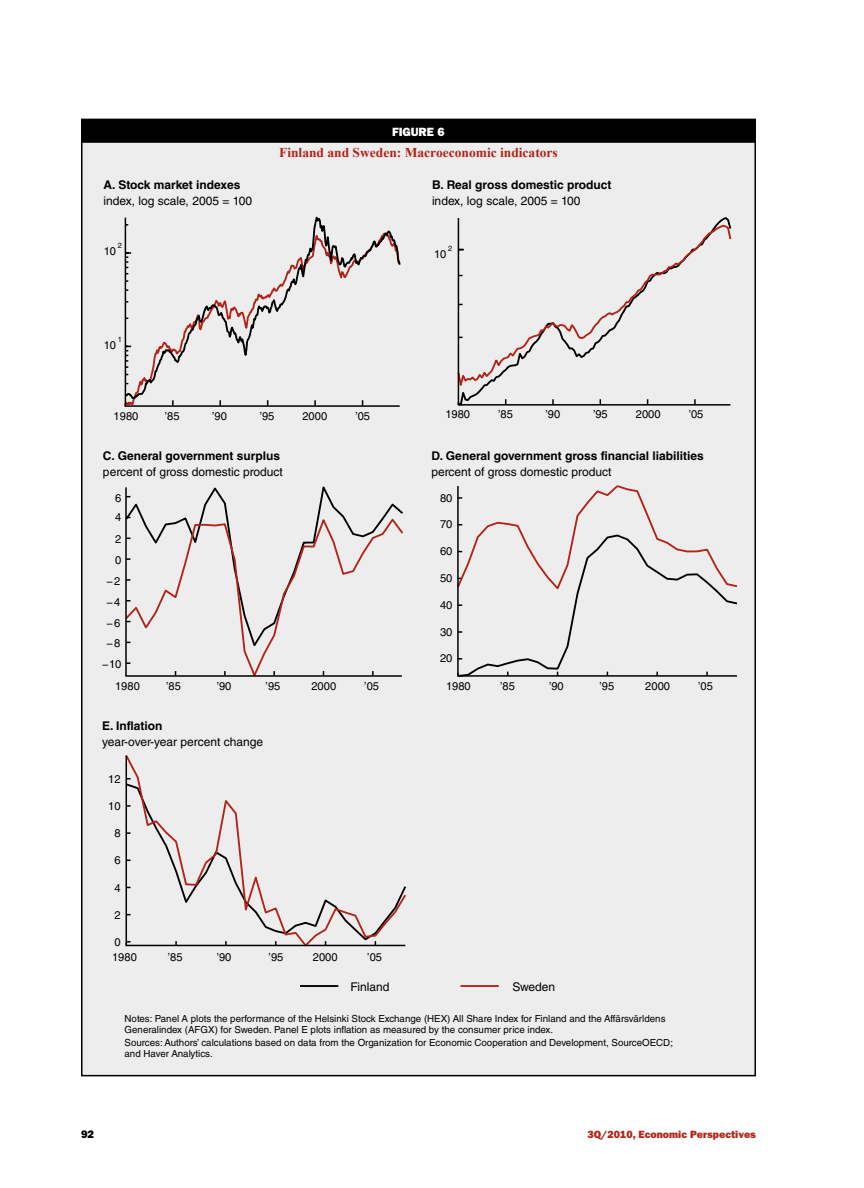
<style>
.page{position:relative;width:864px;height:1188px;background:#fff}
.page>*{position:absolute;margin:0;border:0;box-sizing:border-box;transform-origin:0 0}
.t1{font:700 13.5px "Times New Roman";color:#b32317}
.t2{font:12px "Helvetica LT Std";color:#000}
.t3{font:700 12px "Helvetica LT Std";color:#000}
.t4{font:12px "ITC Franklin Gothic Std Hvy";color:#fff}
.t5{font:11.25px "Helvetica LT Std";color:#000}
.t6{font:11.25px "Helvetica LT Std";color:#000;scale:.94 1}
.t7{font:10.95px "ITC Franklin Gothic Std Hvy";color:#000}
.t8{font:10.5px "ITC Franklin Gothic Std Hvy";color:#b32317}
.t9{font:9.75px/11.2px "Helvetica LT Std";color:#000}
.t10{font:7.5px "Helvetica LT Std";color:#000}
</style>
<div class="page">
<div style="left:82px;top:120px;width:673px;height:956px;background:#ededee"></div>
<div style="left:82px;top:120px;width:673px;height:22px;background:#000"></div>
<div style="left:81px;top:119px;width:675px;height:24px;border:2px solid #000"></div>
<svg style="left:124px;top:401px;width:276px;height:6px"></svg>
<svg style="left:124px;top:216px;width:277px;height:185px"></svg>
<hr style="left:125px;top:218px;width:1px;height:188px;background:#000">
<svg style="left:457px;top:217px;width:274px;height:189px"></svg>
<svg style="left:457px;top:224px;width:275px;height:170px"></svg>
<hr style="left:458px;top:218px;width:1px;height:187px;background:#000">
<svg style="left:127px;top:486px;width:276px;height:29px"></svg>
<svg style="left:125px;top:515px;width:278px;height:162px"></svg>
<hr style="left:125px;top:487px;width:2px;height:189px;background:#000">
<hr style="left:126px;top:675px;width:276px;height:2px;background:#000">
<svg style="left:459px;top:485px;width:278px;height:190px"></svg>
<hr style="left:457px;top:486px;width:2px;height:191px;background:#000">
<hr style="left:458px;top:675px;width:279px;height:2px;background:#000">
<svg style="left:125px;top:755px;width:281px;height:192px"></svg>
<hr style="left:126px;top:756px;width:1px;height:190px;background:#000">
<hr style="left:126px;top:945px;width:279px;height:1px;background:#000">
<hr style="left:300px;top:985px;width:38px;height:2px;background:#000">
<hr style="left:460px;top:985px;width:39px;height:2px;background:#b32317">
<p class="t4" style="left:392px;top:125px;width:54px">figure 6</p>
<h1 class="t1" style="left:279px;top:144px;width:280px">Finland and Sweden: Macroeconomic indicators</h1>
<p class="t3" style="left:104px;top:177px;width:139px">A. Stock market indexes</p>
<p class="t2" style="left:104px;top:194px;width:150px">index, log scale, 2005 = 100</p>
<p class="t3" style="left:432px;top:177px;width:181px">B. Real gross domestic product</p>
<p class="t2" style="left:432px;top:194px;width:150px">index, log scale, 2005 = 100</p>
<p class="t10" style="left:118px;top:241px;width:6px">2</p>
<p class="t5" style="left:104px;top:245px;width:14px">10</p>
<p class="t10" style="left:448px;top:244px;width:6px">2</p>
<p class="t5" style="left:434px;top:248px;width:14px">10</p>
<p class="t10" style="left:118px;top:335px;width:6px">1</p>
<p class="t5" style="left:104px;top:338px;width:14px">10</p>
<p class="t5" style="left:114px;top:410px;width:26px">1980</p>
<p class="t6" style="left:165px;top:410px;width:17px">’85</p>
<p class="t6" style="left:212px;top:410px;width:17px">’90</p>
<p class="t6" style="left:260px;top:410px;width:17px">’95</p>
<p class="t5" style="left:302px;top:410px;width:26px">2000</p>
<p class="t6" style="left:355px;top:410px;width:17px">’05</p>
<p class="t3" style="left:103px;top:448px;width:179px">C. General government surplus</p>
<p class="t2" style="left:103px;top:465px;width:181px">percent of gross domestic product</p>
<p class="t5" style="left:115px;top:491px;width:8px">6</p>
<p class="t5" style="left:115px;top:510px;width:8px">4</p>
<p class="t5" style="left:115px;top:533px;width:8px">2</p>
<p class="t5" style="left:115px;top:554px;width:8px">0</p>
<p class="t5" style="left:106px;top:574px;width:15px">−2</p>
<p class="t5" style="left:106px;top:595px;width:15px">−4</p>
<p class="t5" style="left:106px;top:616px;width:15px">−6</p>
<p class="t5" style="left:106px;top:637px;width:15px">−8</p>
<p class="t5" style="left:102px;top:658px;width:21px">−10</p>
<p class="t5" style="left:115px;top:680px;width:26px">1980</p>
<p class="t6" style="left:166px;top:680px;width:17px">’85</p>
<p class="t6" style="left:217px;top:680px;width:17px">’90</p>
<p class="t6" style="left:266px;top:680px;width:17px">’95</p>
<p class="t5" style="left:311px;top:680px;width:26px">2000</p>
<p class="t6" style="left:364px;top:680px;width:17px">’05</p>
<p class="t3" style="left:102px;top:718px;width:62px">E. Inflation</p>
<p class="t2" style="left:102px;top:735px;width:163px">year-over-year percent change</p>
<p class="t5" style="left:108px;top:772px;width:14px">12</p>
<p class="t5" style="left:108px;top:800px;width:14px">10</p>
<p class="t5" style="left:115px;top:827px;width:8px">8</p>
<p class="t5" style="left:115px;top:854px;width:8px">6</p>
<p class="t5" style="left:115px;top:881px;width:8px">4</p>
<p class="t5" style="left:115px;top:908px;width:8px">2</p>
<p class="t5" style="left:115px;top:936px;width:8px">0</p>
<p class="t5" style="left:112px;top:950px;width:26px">1980</p>
<p class="t6" style="left:168px;top:950px;width:17px">’85</p>
<p class="t6" style="left:217px;top:950px;width:17px">’90</p>
<p class="t6" style="left:269px;top:950px;width:17px">’95</p>
<p class="t5" style="left:313px;top:950px;width:26px">2000</p>
<p class="t6" style="left:367px;top:950px;width:17px">’05</p>
<p class="t5" style="left:445px;top:407px;width:26px">1980</p>
<p class="t6" style="left:498px;top:407px;width:17px">’85</p>
<p class="t6" style="left:546px;top:407px;width:17px">’90</p>
<p class="t6" style="left:593px;top:407px;width:17px">’95</p>
<p class="t5" style="left:636px;top:407px;width:26px">2000</p>
<p class="t6" style="left:689px;top:407px;width:17px">’05</p>
<p class="t3" style="left:431px;top:448px;width:274px">D. General government gross financial liabilities</p>
<p class="t2" style="left:431px;top:465px;width:181px">percent of gross domestic product</p>
<p class="t5" style="left:440px;top:491px;width:14px">80</p>
<p class="t5" style="left:440px;top:518px;width:14px">70</p>
<p class="t5" style="left:440px;top:545px;width:14px">60</p>
<p class="t5" style="left:440px;top:572px;width:14px">50</p>
<p class="t5" style="left:440px;top:598px;width:14px">40</p>
<p class="t5" style="left:440px;top:625px;width:14px">30</p>
<p class="t5" style="left:440px;top:652px;width:14px">20</p>
<p class="t5" style="left:446px;top:680px;width:26px">1980</p>
<p class="t6" style="left:500px;top:680px;width:17px">’85</p>
<p class="t6" style="left:549px;top:680px;width:17px">’90</p>
<p class="t6" style="left:600px;top:680px;width:17px">’95</p>
<p class="t5" style="left:645px;top:680px;width:26px">2000</p>
<p class="t6" style="left:698px;top:680px;width:17px">’05</p>
<p class="t2" style="left:350px;top:980px;width:41px">Finland</p>
<p class="t2" style="left:512px;top:980px;width:44px">Sweden</p>
<p class="t9" style="left:125px;top:1013px;width:542px">Notes: Panel A plots the performance of the Helsinki Stock Exchange (HEX) All Share Index for Finland and the Affärsvärldens<br>Generalindex (AFGX) for Sweden. Panel E plots inflation as measured by the consumer price index.</p>
<p class="t9" style="left:125px;top:1037px;width:550px">Sources: Authors’ calculations based on data from the Organization for Economic Cooperation and Development, SourceOECD; and Haver Analytics.</p>
<p class="t7" style="left:81px;top:1128px;width:15px">92</p>
<p class="t8" style="left:588px;top:1128px;width:170px">3Q/2010, Economic Perspectives</p>
</div>
